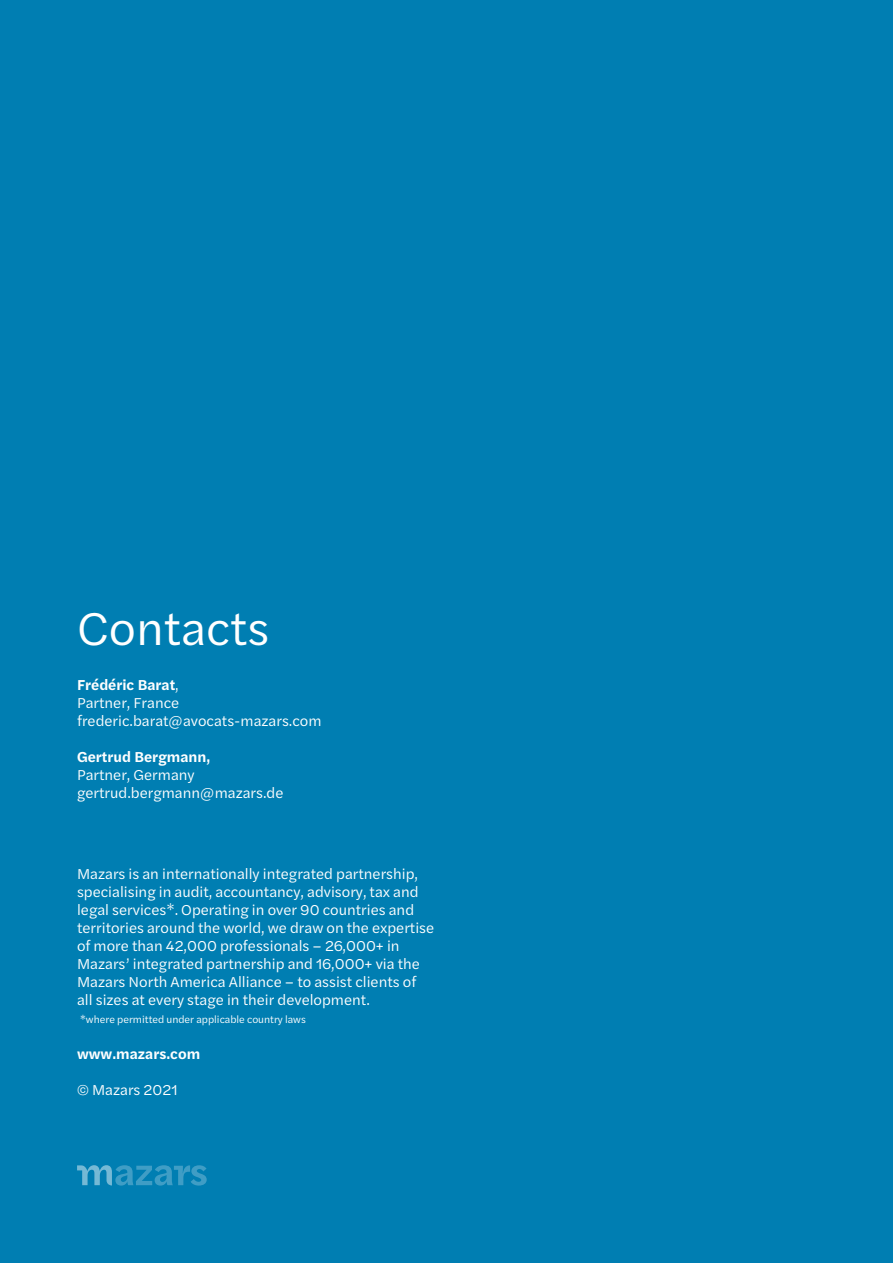
<style>
.page{position:relative;width:893px;height:1263px;background:#007eb2}
.page>*{position:absolute;margin:0;border:0;box-sizing:border-box;transform-origin:0 0}
.t1{font:48px "Halyard Text";color:#fff}
.t2{font:15px/18px "Halyard Text";color:#fff}
.t3{font:600 15px "Halyard Text";color:#fff}
.t4{font:10.5px "Halyard Text";color:#fff}
.s1{font-weight:600}
</style>
<div class="page">
<svg style="left:77px;top:1165px;width:130px;height:20px"></svg>
<h1 class="t1" style="left:77px;top:594px;width:194px">Contacts</h1>
<p class="t2" style="left:77px;top:675px;width:246px"><span class="s1">Frédéric Barat</span>,<br>Partner, France frederic.barat@avocats-mazars.com</p>
<p class="t3" style="left:77px;top:746px;width:135px">Gertrud Bergmann,</p>
<p class="t2" style="left:77px;top:765px;width:208px">Partner, Germany gertrud.bergmann@mazars.de</p>
<p class="t2" style="left:77px;top:864px;width:359px">Mazars is an internationally integrated partnership, specialising in audit, accountancy, advisory, tax and legal services*. Operating in over 90 countries and territories around the world, we draw on the expertise of more than 42,000 professionals – 26,000+ in Mazars’ integrated partnership and 16,000+ via the Mazars North America Alliance – to assist clients of all sizes at every stage in their development.</p>
<p class="t4" style="left:80px;top:1012px;width:227px">*where permitted under applicable country laws</p>
<p class="t3" style="left:77px;top:1043px;width:125px">www.mazars.com</p>
<p class="t2" style="left:77px;top:1080px;width:102px">© Mazars 2021</p>
</div>
